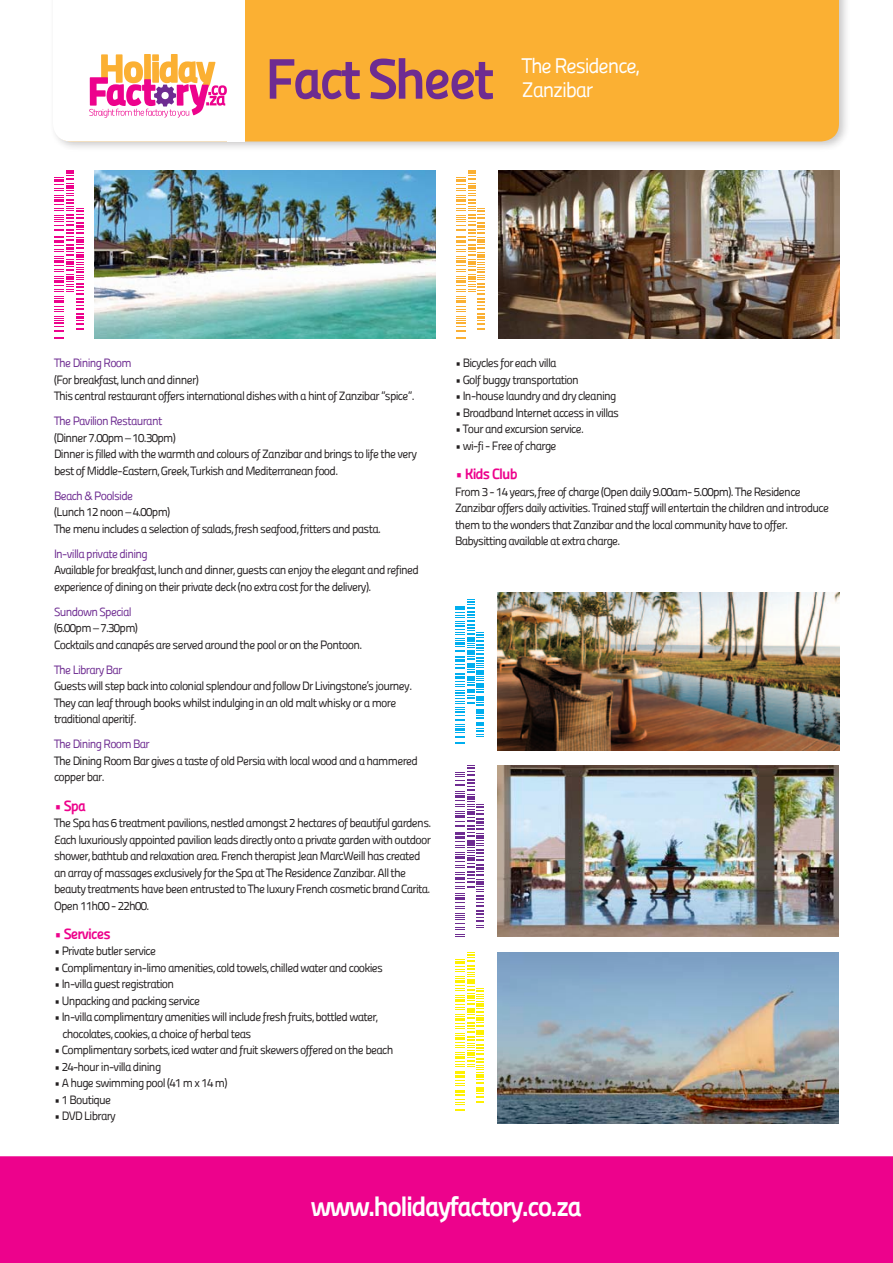
<style>
.page{position:relative;width:893px;height:1263px;background:#fff}
.page>*{position:absolute;margin:0;border:0;box-sizing:border-box;transform-origin:0 0}
.t1{font:57px "Panefresco 800 wt";letter-spacing:-.06em;color:#6e2c91}
.t2{font:27.75px "Panefresco 800 wt";letter-spacing:-.06em;color:#fff}
.t3{font:21px/24px "Panefresco 400 wt";letter-spacing:-.06em;color:#fff}
.t4{font:15px "Panefresco 800 wt";letter-spacing:-.06em;color:#ed028c}
.t5{font:12px/16.5px "Panefresco 400 wt";letter-spacing:-.06em;color:#231f20}
.t6{font:12px "Panefresco 400 wt";letter-spacing:-.06em;color:#6e2c91}
</style>
<div class="page">
<div style="left:0;top:1156px;width:893px;height:107px;background:#ed028c"></div>
<div style="left:49px;top:0;width:801px;height:152px;background:#231f20;opacity:.25"></div>
<div style="left:245px;top:0;width:594px;height:141px;background:#fbb033"></div>
<svg style="left:53px;top:0;width:192px;height:141px"></svg>
<svg style="left:54px;top:170px;width:29px;height:169px"></svg>
<svg style="left:456px;top:170px;width:29px;height:169px"></svg>
<img style="left:95px;top:170px;width:341px;height:169px">
<img style="left:498px;top:170px;width:341px;height:169px">
<svg style="left:455px;top:765px;width:29px;height:172px"></svg>
<img style="left:498px;top:765px;width:341px;height:171px">
<img style="left:498px;top:952px;width:341px;height:171px">
<img style="left:498px;top:592px;width:341px;height:159px">
<svg style="left:455px;top:601px;width:29px;height:143px"></svg>
<svg style="left:455px;top:952px;width:29px;height:159px"></svg>
<p class="t1" style="left:265px;top:35px;width:230px">Fact Sheet</p>
<p class="t3" style="left:522px;top:52px;width:119px">The Residence,<br>Zanzibar</p>
<p class="t6" style="left:54px;top:354px;width:79px">The Dining Room</p>
<p class="t5" style="left:54px;top:371px;width:146px">(For breakfast, lunch and dinner)</p>
<p class="t5" style="left:54px;top:387px;width:362px">This central restaurant offers international dishes with a hint of Zanzibar “spice”.</p>
<p class="t6" style="left:54px;top:412px;width:110px">The Pavilion Restaurant</p>
<p class="t5" style="left:54px;top:429px;width:123px">(Dinner 7.00pm – 10.30pm)</p>
<p class="t5" style="left:54px;top:445px;width:365px">Dinner is filled with the warmth and colours of Zanzibar and brings to life the very best of Middle-Eastern, Greek, Turkish and Mediterranean food.</p>
<p class="t6" style="left:54px;top:487px;width:81px">Beach &amp; Poolside</p>
<p class="t5" style="left:54px;top:503px;width:118px">(Lunch 12 noon – 4.00pm)</p>
<p class="t5" style="left:54px;top:520px;width:329px">The menu includes a selection of salads, fresh seafood, fritters and pasta.</p>
<p class="t6" style="left:54px;top:545px;width:95px">In-villa private dining</p>
<p class="t5" style="left:54px;top:561px;width:366px">Available for breakfast, lunch and dinner, guests can enjoy the elegant and refined experience of dining on their private deck (no extra cost for the delivery).</p>
<p class="t6" style="left:54px;top:603px;width:79px">Sundown Special</p>
<p class="t5" style="left:54px;top:619px;width:86px">(6.00pm – 7.30pm)</p>
<p class="t5" style="left:54px;top:636px;width:310px">Cocktails and canapés are served around the pool or on the Pontoon.</p>
<p class="t6" style="left:54px;top:661px;width:70px">The Library Bar</p>
<p class="t5" style="left:54px;top:677px;width:360px">Guests will step back into colonial splendour and follow Dr Livingstone’s journey.<br>They can leaf through books whilst indulging in an old malt whisky or a more traditional aperitif.</p>
<p class="t6" style="left:54px;top:735px;width:97px">The Dining Room Bar</p>
<p class="t5" style="left:54px;top:752px;width:366px">The Dining Room Bar gives a taste of old Persia with local wood and a hammered copper bar.</p>
<p class="t4" style="left:54px;top:794px;width:33px">• Spa</p>
<p class="t5" style="left:54px;top:814px;width:379px;text-align:justify">The Spa has 6 treatment pavilions, nestled amongst 2 hectares of beautiful gardens.<br>Each luxuriously appointed pavilion leads directly onto a private garden with outdoor shower, bathtub and relaxation area. French therapist Jean MarcWeill has created</p>
<p class="t5" style="left:54px;top:863px;width:378px">an array of massages exclusively for the Spa at The Residence Zanzibar. All the beauty treatments have been entrusted to The luxury French cosmetic brand Carita.<br>Open 11h00 - 22h00.</p>
<p class="t4" style="left:54px;top:922px;width:58px">• Services</p>
<p class="t5" style="left:54px;top:942px;width:104px">• Private butler service</p>
<p class="t5" style="left:54px;top:959px;width:331px">• Complimentary in-limo amenities, cold towels, chilled water and cookies</p>
<p class="t5" style="left:54px;top:975px;width:122px">• In-villa guest registration</p>
<p class="t5" style="left:54px;top:992px;width:148px">• Unpacking and packing service</p>
<p class="t5" style="left:54px;top:1008px;width:325px">• In-villa complimentary amenities will include fresh fruits, bottled water,</p>
<p class="t5" style="left:62px;top:1025px;width:191px">chocolates, cookies, a choice of herbal teas</p>
<p class="t5" style="left:54px;top:1041px;width:341px">• Complimentary sorbets, iced water and fruit skewers offered on the beach</p>
<p class="t5" style="left:54px;top:1058px;width:109px">• 24-hour in-villa dining</p>
<p class="t5" style="left:54px;top:1074px;width:175px">• A huge swimming pool (41 m x 14 m)</p>
<p class="t5" style="left:54px;top:1091px;width:59px">• 1 Boutique</p>
<p class="t5" style="left:54px;top:1107px;width:64px">• DVD Library</p>
<p class="t5" style="left:455px;top:354px;width:103px">• Bicycles for each villa</p>
<p class="t5" style="left:455px;top:371px;width:125px">• Golf buggy transportation</p>
<p class="t5" style="left:455px;top:387px;width:163px">• In-house laundry and dry cleaning</p>
<p class="t5" style="left:455px;top:404px;width:166px">• Broadband Internet access in villas</p>
<p class="t5" style="left:455px;top:420px;width:131px">• Tour and excursion service.</p>
<p class="t5" style="left:455px;top:437px;width:103px">• wi-fi - Free of charge</p>
<p class="t4" style="left:455px;top:462px;width:64px">• Kids Club</p>
<p class="t5" style="left:455px;top:482px;width:376px">From 3 - 14 years, free of charge (Open daily 9.00am- 5.00pm). The Residence Zanzibar offers daily activities. Trained staff will entertain the children and introduce them to the wonders that Zanzibar and the local community have to offer.<br>Babysitting available at extra charge.</p>
<p class="t2" style="left:311px;top:1185px;width:273px">www.holidayfactory.co.za</p>
</div>
